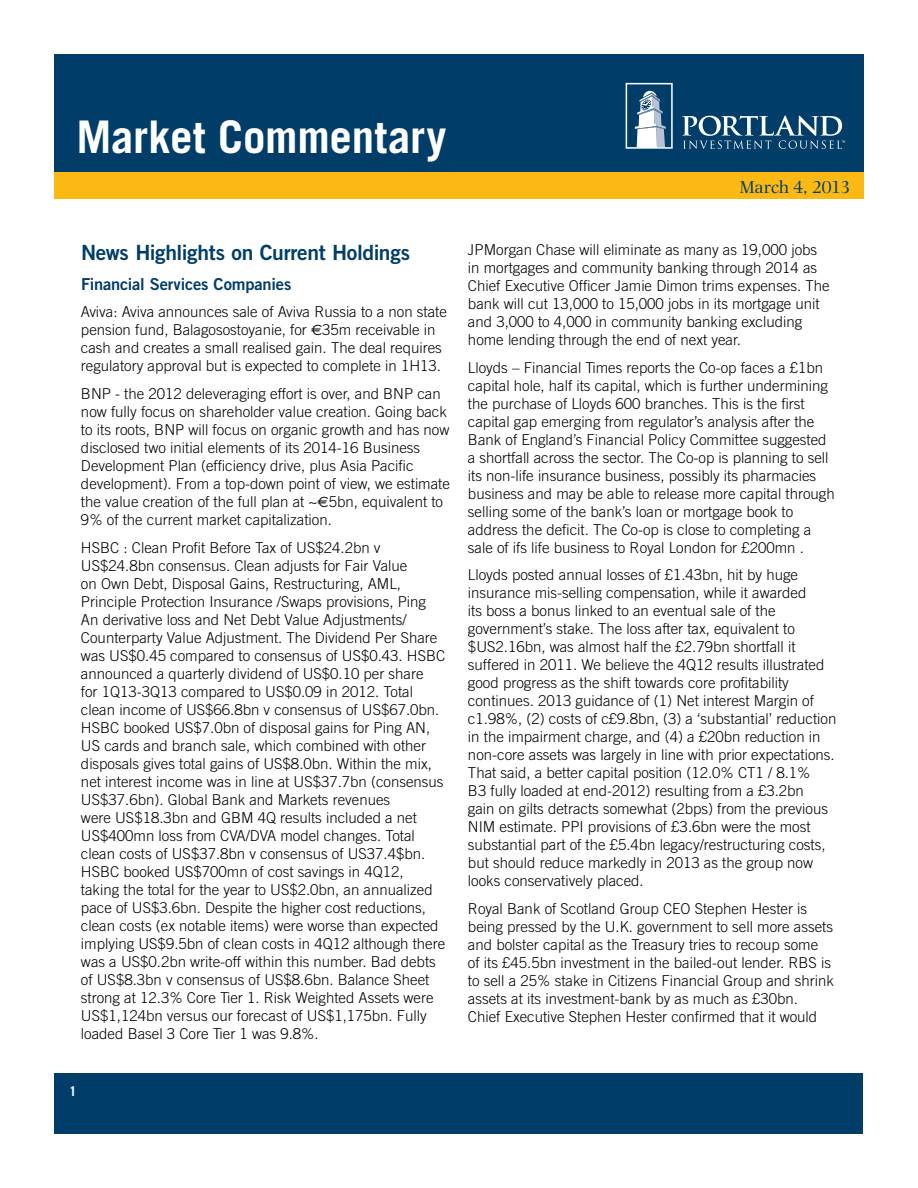
<style>
.page{position:relative;width:918px;height:1188px;background:#fff}
.page>*{position:absolute;margin:0;border:0;box-sizing:border-box;transform-origin:0 0}
.t1{font:700 45px "Trade Gothic";letter-spacing:-.005em;color:#fff}
.t2{font:21px "Trade Gothic Bold Two";letter-spacing:-.015em;color:#003e69}
.t3{font:18px "Photina";letter-spacing:-.015em;color:#003e69}
.t4{font:16.5px "Trade Gothic Bold Two";letter-spacing:-.01em;color:#003e69}
.t5{font:300 15px/18px "Trade Gothic";color:#000}
.t6{font:700 13.5px "Trade Gothic";color:#fff}
.s1{font-family:"Euro Sans";font-weight:400}
</style>
<div class="page">
<div style="left:54px;top:54px;width:810px;height:142px;background:#003e69"></div>
<svg style="left:626px;top:83px;width:47px;height:66px"></svg>
<svg style="left:682px;top:115px;width:163px;height:34px"></svg>
<div style="left:55px;top:1073px;width:808px;height:60px;background:#003e69"></div>
<div style="left:54px;top:172px;width:810px;height:28px;background:#fdb913"></div>
<h1 class="t1" style="left:76px;top:109px;width:371px">Market Commentary</h1>
<p class="t3" style="left:740px;top:177px;width:112px">March 4, 2013</p>
<h2 class="t2" style="left:81px;top:239px;width:331px">News Highlights on Current Holdings</h2>
<p class="t4" style="left:81px;top:273px;width:212px">Financial Services Companies</p>
<p class="t5" style="left:81px;top:303px;width:367px">Aviva: Aviva announces sale of Aviva Russia to a non state pension fund, Balagosostoyanie, for <span class="s1">€</span>35m receivable in cash and creates a small realised gain. The deal requires regulatory approval but is expected to complete in 1H13.</p>
<p class="t5" style="left:81px;top:385px;width:370px">BNP - the 2012 deleveraging effort is over, and BNP can now fully focus on shareholder value creation. Going back to its roots, BNP will focus on organic growth and has now disclosed two initial elements of its 2014-16 Business Development Plan (efficiency drive, plus Asia Pacific development). From a top-down point of view, we estimate the value creation of the full plan at ~<span class="s1">€</span>5bn, equivalent to 9% of the current market capitalization.</p>
<p class="t5" style="left:81px;top:538px;width:366px">HSBC : Clean Profit Before Tax of US$24.2bn v US$24.8bn consensus. Clean adjusts for Fair Value<br>on Own Debt, Disposal Gains, Restructuring, AML, Principle Protection Insurance /Swaps provisions, Ping An derivative loss and Net Debt Value Adjustments/ Counterparty Value Adjustment. The Dividend Per Share was US$0.45 compared to consensus of US$0.43. HSBC announced a quarterly dividend of US$0.10 per share<br>for 1Q13-3Q13 compared to US$0.09 in 2012. Total clean income of US$66.8bn v consensus of US$67.0bn.<br>HSBC booked US$7.0bn of disposal gains for Ping AN, US cards and branch sale, which combined with other disposals gives total gains of US$8.0bn. Within the mix, net interest income was in line at US$37.7bn (consensus US$37.6bn). Global Bank and Markets revenues<br>were US$18.3bn and GBM 4Q results included a net US$400mn loss from CVA/DVA model changes. Total clean costs of US$37.8bn v consensus of US37.4$bn.<br>HSBC booked US$700mn of cost savings in 4Q12, taking the total for the year to US$2.0bn, an annualized pace of US$3.6bn. Despite the higher cost reductions, clean costs (ex notable items) were worse than expected implying US$9.5bn of clean costs in 4Q12 although there was a US$0.2bn write-off within this number. Bad debts of US$8.3bn v consensus of US$8.6bn. Balance Sheet strong at 12.3% Core Tier 1. Risk Weighted Assets were US$1,124bn versus our forecast of US$1,175bn. Fully loaded Basel 3 Core Tier 1 was 9.8%.</p>
<p class="t5" style="left:468px;top:240px;width:363px">JPMorgan Chase will eliminate as many as 19,000 jobs in mortgages and community banking through 2014 as Chief Executive Officer Jamie Dimon trims expenses. The bank will cut 13,000 to 15,000 jobs in its mortgage unit and 3,000 to 4,000 in community banking excluding home lending through the end of next year.</p>
<p class="t5" style="left:468px;top:358px;width:368px">Lloyds – Financial Times reports the Co-op faces a £1bn capital hole, half its capital, which is further undermining the purchase of Lloyds 600 branches. This is the first capital gap emerging from regulator’s analysis after the Bank of England’s Financial Policy Committee suggested a shortfall across the sector. The Co-op is planning to sell its non-life insurance business, possibly its pharmacies business and may be able to release more capital through selling some of the bank’s loan or mortgage book to address the deficit. The Co-op is close to completing a sale of ifs life business to Royal London for £200mn .</p>
<p class="t5" style="left:468px;top:566px;width:370px">Lloyds posted annual losses of £1.43bn, hit by huge insurance mis-selling compensation, while it awarded<br>its boss a bonus linked to an eventual sale of the government’s stake. The loss after tax, equivalent to $US2.16bn, was almost half the £2.79bn shortfall it suffered in 2011. We believe the 4Q12 results illustrated good progress as the shift towards core profitability continues. 2013 guidance of (1) Net interest Margin of c1.98%, (2) costs of c£9.8bn, (3) a ‘substantial’ reduction in the impairment charge, and (4) a £20bn reduction in non-core assets was largely in line with prior expectations.<br>That said, a better capital position (12.0% CT1 / 8.1%<br>B3 fully loaded at end-2012) resulting from a £3.2bn<br>gain on gilts detracts somewhat (2bps) from the previous NIM estimate. PPI provisions of £3.6bn were the most substantial part of the £5.4bn legacy/restructuring costs, but should reduce markedly in 2013 as the group now looks conservatively placed.</p>
<p class="t5" style="left:468px;top:900px;width:367px">Royal Bank of Scotland Group CEO Stephen Hester is being pressed by the U.K. government to sell more assets and bolster capital as the Treasury tries to recoup some<br>of its £45.5bn investment in the bailed-out lender. RBS is to sell a 25% stake in Citizens Financial Group and shrink assets at its investment-bank by as much as £30bn.<br>Chief Executive Stephen Hester confirmed that it would</p>
<p class="t6" style="left:69px;top:1083px;width:9px">1</p>
</div>
